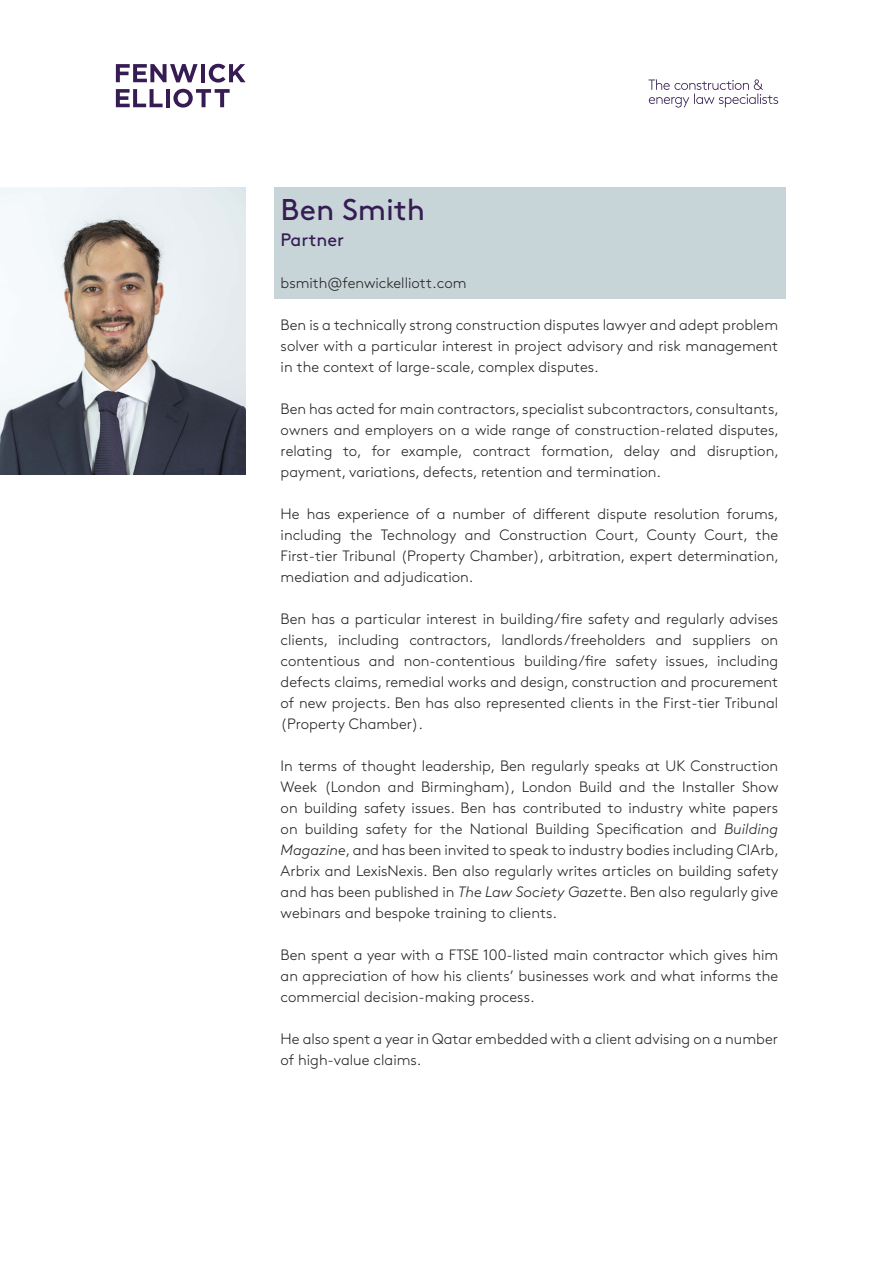
<style>
.page{position:relative;width:893px;height:1263px;background:#fff}
.page>*{position:absolute;margin:0;border:0;box-sizing:border-box;transform-origin:0 0}
.t1{font:30px "Brown";color:#361c53}
.t2{font:18px "Brown";color:#361c53}
.t3{font:300 15px/21px "Brown";color:#231f20;text-align:justify}
.s1{font-style:italic}
</style>
<div class="page">
<div style="left:274px;top:187px;width:511px;height:112px;background:#c7d4d8"></div>
<svg style="left:648px;top:79px;width:130px;height:29px"></svg>
<svg style="left:116px;top:64px;width:82px;height:18px"></svg>
<hr style="left:201px;top:64px;width:4px;height:18px;background:#361c53">
<svg style="left:209px;top:64px;width:37px;height:19px"></svg>
<svg style="left:116px;top:89px;width:47px;height:18px"></svg>
<hr style="left:166px;top:89px;width:4px;height:18px;background:#361c53">
<svg style="left:173px;top:89px;width:57px;height:19px"></svg>
<img style="left:0;top:187px;width:246px;height:287px">
<p class="t1" style="left:281px;top:187px;width:146px">Ben Smith</p>
<p class="t2" style="left:281px;top:226px;width:65px">Partner</p>
<p class="t3" style="left:281px;top:271px;width:187px">bsmith@fenwickelliott.com</p>
<p class="t3" style="left:281px;top:313px;width:499px">Ben is a technically strong construction disputes lawyer and adept problem solver with a particular interest in project advisory and risk management in the context of large-scale, complex disputes.</p>
<p class="t3" style="left:281px;top:397px;width:500px">Ben has acted for main contractors, specialist subcontractors, consultants, owners and employers on a wide range of construction-related disputes, relating to, for example, contract formation, delay and disruption, payment, variations, defects, retention and termination.</p>
<p class="t3" style="left:281px;top:502px;width:500px">He has experience of a number of different dispute resolution forums, including the Technology and Construction Court, County Court, the First-tier Tribunal (Property Chamber), arbitration, expert determination, mediation and adjudication.</p>
<p class="t3" style="left:281px;top:607px;width:499px">Ben has a particular interest in building/fire safety and regularly advises clients, including contractors, landlords/freeholders and suppliers on contentious and non-contentious building/fire safety issues, including defects claims, remedial works and design, construction and procurement of new projects. Ben has also represented clients in the First-tier Tribunal (Property Chamber).</p>
<p class="t3" style="left:281px;top:754px;width:500px">In terms of thought leadership, Ben regularly speaks at UK Construction Week (London and Birmingham), London Build and the Installer Show on building safety issues. Ben has contributed to industry white papers on building safety for the National Building Specification and <span class="s1">Building Magazine</span>, and has been invited to speak to industry bodies including CIArb, Arbrix and LexisNexis. Ben also regularly writes articles on building safety and has been published in <span class="s1">The Law Society Gazette</span>. Ben also regularly give webinars and bespoke training to clients.</p>
<p class="t3" style="left:281px;top:943px;width:499px">Ben spent a year with a FTSE 100-listed main contractor which gives him an appreciation of how his clients’ businesses work and what informs the commercial decision-making process.</p>
<p class="t3" style="left:281px;top:1027px;width:499px">He also spent a year in Qatar embedded with a client advising on a number of high-value claims.</p>
</div>
